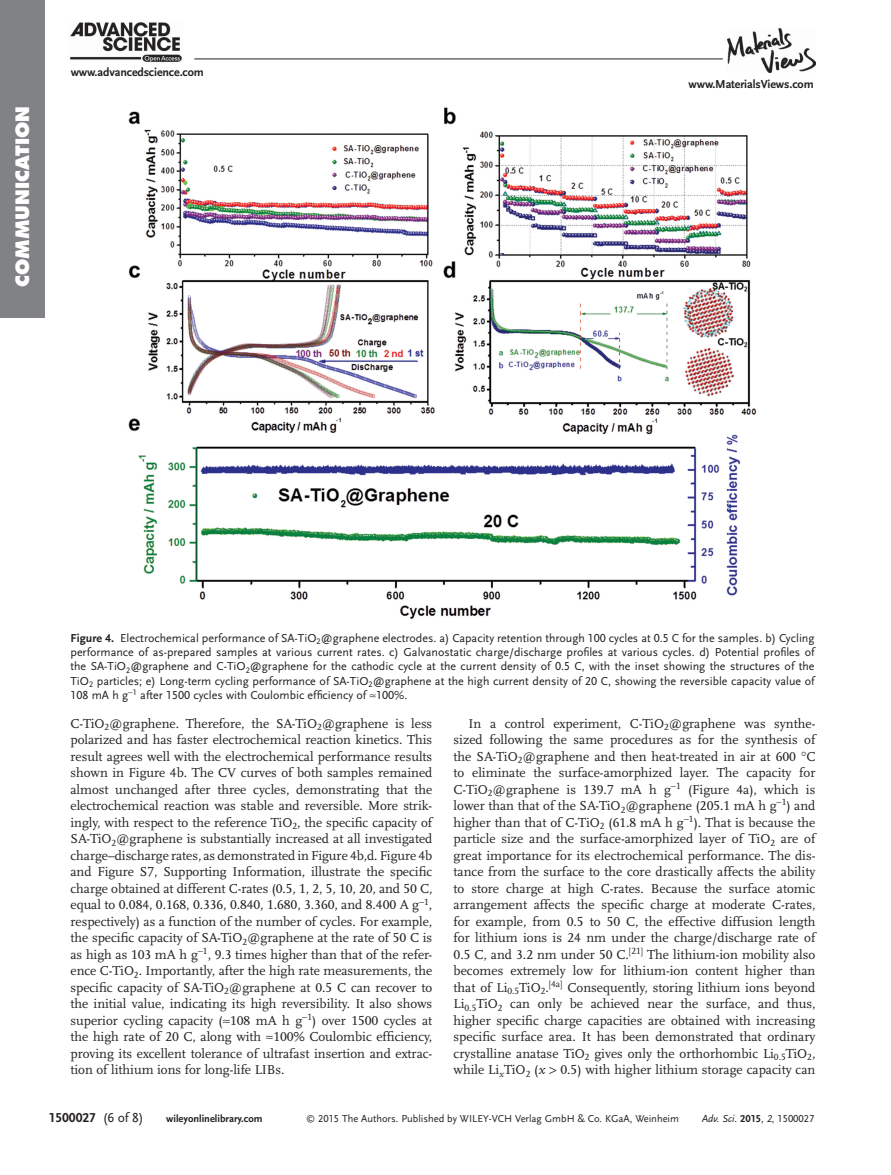
<style>
.page{position:relative;width:891px;height:1175px;background:#fff}
.page>*{position:absolute;margin:0;border:0;box-sizing:border-box;transform-origin:0 0}
.t1{font:800 18px "Futura";letter-spacing:.005em;color:#fff}
.t2{font:13.5px/16.5px "Scala LF";letter-spacing:-.005em;color:#231f20;text-align:justify}
.t3{font:700 13.5px "Scala Sans LF";color:#231f20}
.t4{font:12px/14.2px "Scala Sans LF";color:#231f20;text-align:justify}
.t5{font:700 12px "Scala Sans LF";letter-spacing:-.01em;color:#231f20}
.t6{font:10.5px "Scala Sans LF";color:#231f20}
.t7{font:700 10.5px "Scala Sans LF";color:#231f20}
.t8{font:italic 10.5px "Scala Sans LF";color:#231f20}
.s1{font-weight:700}
.s2{font-style:italic}
.s3{font-weight:400}
.s4{font-size:9px}
.s5{font-weight:700;font-style:normal}
.s6{font-style:normal}
</style>
<div class="page">
<div style="left:0;top:0;width:45px;height:317px;background:#808285"></div>
<img style="left:727px;top:28px;width:88px;height:45px">
<hr style="left:194px;top:59px;width:529px;height:1px;background:#231f20">
<img style="left:70px;top:22px;width:112px;height:40px">
<img style="left:128px;top:107px;width:629px;height:512px">
<h1 class="t1" style="left:15px;top:287px;width:183px;rotate:-90deg">COMMUNICATION</h1>
<p class="t5" style="left:71px;top:66px;width:135px">www.advancedscience.com</p>
<p class="t5" style="left:689px;top:79px;width:127px">www.MaterialsViews.com</p>
<p class="t4" style="left:70px;top:631px;width:746px"><span class="s1">Figure 4.</span> Electrochemical performance of SA-TiO <sub>2</sub> @graphene electrodes. a) Capacity retention through 100 cycles at 0.5 C for the samples. b) Cycling performance of as-prepared samples at various current rates. c) Galvanostatic charge/discharge profiles at various cycles. d) Potential profiles of the SA-TiO <sub>2</sub> @graphene and C-TiO <sub>2</sub> @graphene for the cathodic cycle at the current density of 0.5 C, with the inset showing the structures of the TiO <sub>2</sub> particles; e) Long-term cycling performance of SA-TiO <sub>2</sub> @graphene at the high current density of 20 C, showing the reversible capacity value of 108 mA h g −<sup>1</sup> after 1500 cycles with Coulombic efficiency of ≈100%.</p>
<p class="t2" style="left:70px;top:715px;width:363px">C-TiO <sub>2</sub> @graphene. Therefore, the SA-TiO <sub>2</sub> @graphene is less polarized and has faster electrochemical reaction kinetics. This result agrees well with the electrochemical performance results shown in Figure 4 b. The CV curves of both samples remained almost unchanged after three cycles, demonstrating that the electrochemical reaction was stable and reversible. More strik&shy;ingly, with respect to the reference TiO <sub>2</sub> , the specific capacity of SA-TiO <sub>2</sub> @graphene is substantially increased at all investigated charge–discharge rates, as demonstrated in Figure 4 b,d. Figure 4 b and Figure S7, Supporting Information, illustrate the specific charge obtained at different C-rates (0.5, 1, 2, 5, 10, 20, and 50 C, equal to 0.084, 0.168, 0.336, 0.840, 1.680, 3.360, and 8.400 A g −<sup>1</sup> , respectively) as a function of the number of cycles. For example, the specific capacity of SA-TiO <sub>2</sub> @graphene at the rate of 50 C is as high as 103 mA h g −<sup>1</sup> , 9.3 times higher than that of the refer&shy;ence C-TiO <sub>2</sub> . Importantly, after the high rate measurements, the specific capacity of SA-TiO <sub>2</sub> @graphene at 0.5 C can recover to the initial value, indicating its high reversibility. It also shows superior cycling capacity (≈108 mA h g −<sup>1</sup> ) over 1500 cycles at the high rate of 20 C, along with ≈100% Coulombic efficiency, proving its excellent tolerance of ultrafast insertion and extrac&shy;tion of lithium ions for long-life LIBs.</p>
<p class="t2" style="left:454px;top:715px;width:363px;text-indent:15px">In a control experiment, C-TiO <sub>2</sub> @graphene was synthe&shy;sized following the same procedures as for the synthesis of the SA-TiO <sub>2</sub> @graphene and then heat-treated in air at 600 C to eliminate the surface-amorphized layer. The capacity for C-TiO <sub>2</sub> @graphene is 139.7 mA h g −<sup>1</sup> (Figure 4 a), which is lower than that of the SA-TiO <sub>2</sub> @graphene (205.1 mA h g −<sup>1</sup> ) and higher than that of C-TiO <sub>2</sub> (61.8 mA h g −<sup>1</sup> ). That is because the particle size and the surface-amorphized layer of TiO <sub>2</sub> are of great importance for its electrochemical performance. The dis&shy;tance from the surface to the core drastically affects the ability to store charge at high C-rates. Because the surface atomic arrangement affects the specific charge at moderate C-rates, for example, from 0.5 to 50 C, the effective diffusion length for lithium ions is 24 nm under the charge/discharge rate of 0.5 C, and 3.2 nm under 50 C. <sup>[</sup> <sup>21</sup> <sup>]</sup> The lithium-ion mobility also becomes extremely low for lithium-ion content higher than that of Li <sub>0.5</sub> TiO <sub>2</sub> . <sup>[</sup> <sup>4a</sup> <sup>]</sup> Consequently, storing lithium ions beyond Li <sub>0.5</sub> TiO <sub>2</sub> can only be achieved near the surface, and thus, higher specific charge capacities are obtained with increasing specific surface area. It has been demonstrated that ordinary crystalline anatase TiO <sub>2</sub> gives only the orthorhombic Li <sub>0.5</sub> TiO <sub>2</sub> , while Li <sub>x</sub> TiO <sub>2</sub> ( <span class="s2">x</span> 0.5) with higher lithium storage capacity can</p>
<p class="t3" style="left:49px;top:1111px;width:97px">1500027 <span class="s3">(6 of 8)</span></p>
<p class="t7" style="left:166px;top:1114px;width:98px">wileyonlinelibrary.com</p>
<p class="t6" style="left:306px;top:1114px;width:374px"><span class="s4">©</span> 2015 The Authors. Published by WILEY-VCH Verlag GmbH &amp; Co. KGaA, Weinheim</p>
<p class="t8" style="left:702px;top:1114px;width:114px">Adv. Sci. <span class="s5">2015</span><span class="s6">,</span> 2<span class="s6">, 1500027</span></p>
</div>
